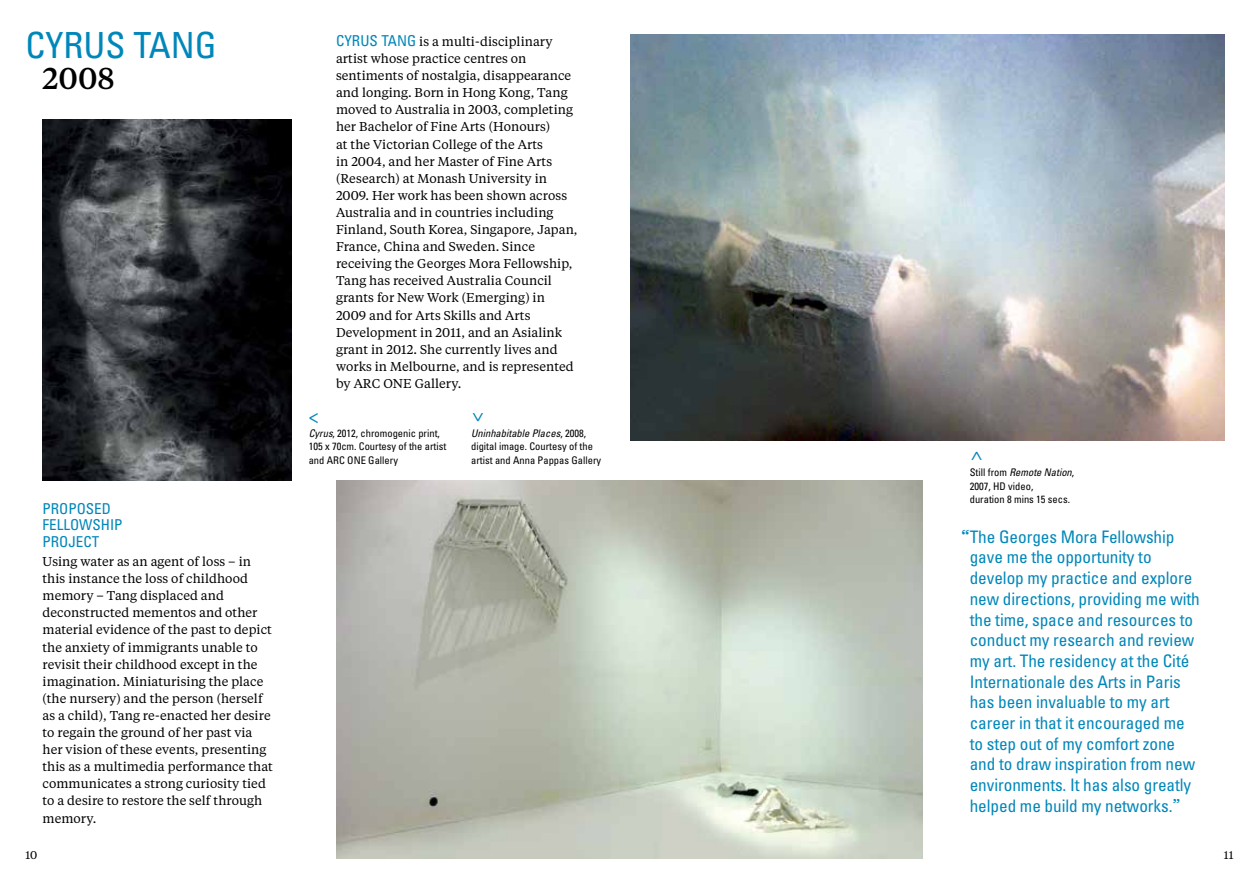
<style>
.page{position:relative;width:1259px;height:893px;background:#fff}
.page>*{position:absolute;margin:0;border:0;box-sizing:border-box;transform-origin:0 0}
.t1{font:condensed 36px "Univers";color:#0087ba}
.t2{font:500 30px "Tiempos Text";color:#000}
.t3{font:condensed 19.5px "Univers";color:#0087ba}
.t4{font:condensed 17.25px/20.7px "Univers";letter-spacing:-.005em;color:#0087ba}
.t5{font:condensed 15px/16.5px "Univers";color:#0087ba}
.t6{font:12.75px/17.1px "Tiempos Text";letter-spacing:.005em;color:#000}
.t7{font:11.25px "Tiempos Text";color:#000}
.t8{font:condensed 10.5px/13.5px "Univers";color:#000}
.s1{font-family:"Univers";font-stretch:condensed;font-size:15px;color:#0087ba}
.s2{font-style:italic}
.s3{font-family:"Tiempos Text";font-weight:500;font-stretch:normal}
.s4{font-family:"Tiempos Text";font-stretch:normal}
</style>
<div class="page">
<img style="left:43px;top:119px;width:248px;height:361px">
<img style="left:630px;top:34px;width:595px;height:406px">
<img style="left:336px;top:480px;width:587px;height:379px">
<h1 class="t1" style="left:26px;top:22px;width:193px">CYRUS TANG</h1>
<h2 class="t2" style="left:43px;top:58px;width:74px">2008</h2>
<p class="t5" style="left:43px;top:500px;width:81px">PROPOSED<br>FELLOWSHIP<br>PROJECT</p>
<p class="t6" style="left:43px;top:552px;width:232px">Using water as an agent of loss – in this instance the loss of childhood memory – Tang displaced and deconstructed mementos and other material evidence of the past to depict the anxiety of immigrants unable to revisit their childhood except in the imagination. Miniaturising the place (the nursery) and the person (herself as a child), Tang re-enacted her desire to regain the ground of her past via her vision of these events, presenting this as a multimedia performance that communicates a strong curiosity tied to a desire to restore the self through memory.</p>
<p class="t6" style="left:336px;top:32px;width:243px"><span class="s1">CYRUS TANG</span> is a multi-disciplinary artist whose practice centres on sentiments of nostalgia, disappearance and longing. Born in Hong Kong, Tang moved to Australia in 2003, completing her Bachelor of Fine Arts (Honours)<br>at the Victorian College of the Arts<br>in 2004, and her Master of Fine Arts (Research) at Monash University in 2009. Her work has been shown across Australia and in countries including Finland, South Korea, Singapore, Japan, France, China and Sweden. Since receiving the Georges Mora Fellowship, Tang has received Australia Council grants for New Work (Emerging) in 2009 and for Arts Skills and Arts Development in 2011, and an Asialink grant in 2012. She currently lives and works in Melbourne, and is represented by ARC ONE Gallery.</p>
<h3 class="t3" style="left:309px;top:404px;width:11px">&lt;</h3>
<p class="t8" style="left:309px;top:426px;width:139px"><span class="s2">Cyrus</span>, 2012, chromogenic print,<br>105 x 70cm. Courtesy of the artist and ARC ONE Gallery</p>
<p class="t8" style="left:471px;top:426px;width:132px"><span class="s2">Uninhabitable Places</span>, 2008, digital image. Courtesy of the artist and Anna Pappas Gallery</p>
<h3 class="t3" style="left:991px;top:451px;width:11px;rotate:90deg">&lt;</h3>
<p class="t8" style="left:969px;top:465px;width:106px">Still from <span class="s2">Remote Nation</span>,<br>2007, HD video,<br>duration 8 mins 15 secs.</p>
<p class="t4" style="left:969px;top:526px;width:232px;text-indent:-9px"><span class="s3">“</span>The Georges Mora Fellowship gave me the opportunity to develop my practice and explore new directions, providing me with the time, space and resources to conduct my research and review my art. The residency at the Cité<br>Internationale des Arts in Paris has been invaluable to my art career in that it encouraged me to step out of my comfort zone and to draw inspiration from new environments. It has also greatly helped me build my networks.<span class="s4">”</span></p>
<p class="t7" style="left:26px;top:847px;width:13px">10</p>
<p class="t7" style="left:1223px;top:847px;width:11px">11</p>
</div>
